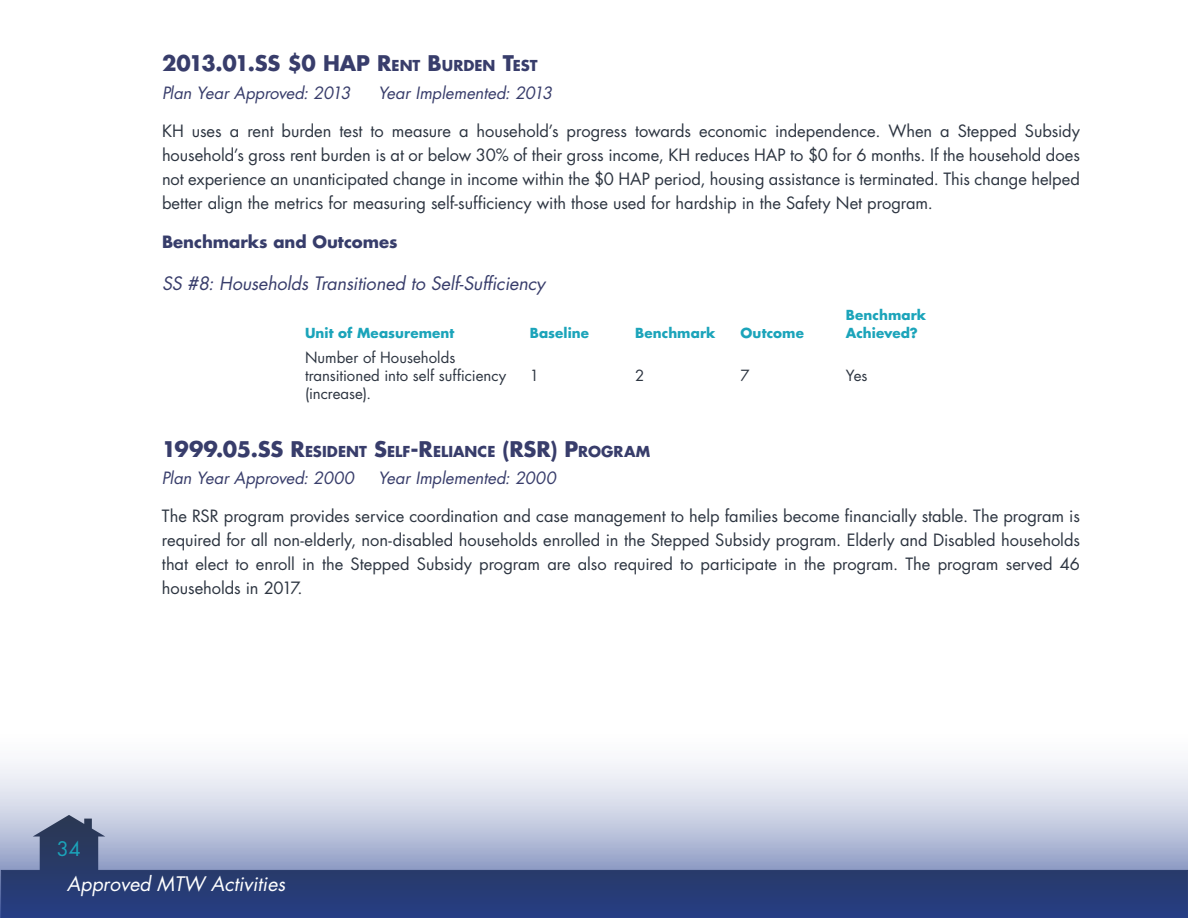
<style>
.page{position:relative;width:1188px;height:918px;background:#fff}
.page>*{position:absolute;margin:0;border:0;box-sizing:border-box;transform-origin:0 0}
.t1{font:700 21px "Futura Std";letter-spacing:-.01em;color:#383d6b}
.t2{font:700 21px "Futura Std";letter-spacing:-.045em;color:#383d6b}
.t3{font:italic 19.5px "Futura Std";color:#fff}
.t4{font:19.5px "Futura Std";color:#1ba4ba}
.t5{font:italic 18px "Futura Std";letter-spacing:-.005em;color:#383d6b}
.t6{font:16.5px/24px "Futura Std";letter-spacing:-.005em;color:#2d3541;text-align:justify}
.t7{font:italic 16.5px "Futura Std";color:#383d6b}
.t8{font:700 16.5px "Futura Std";color:#373d6b}
.t9{font:15px/18px "Futura Std";color:#2d3541}
.t10{font:700 14.7px "Futura Std";letter-spacing:.005em;color:#383d6b}
.t11{font:700 13.5px/18px "Futura Std";letter-spacing:.005em;color:#1ba4ba}
.s1{font-size:14.7px}
.s2{font-size:21px}
</style>
<div class="page">
<svg style="left:0;top:763px;width:1188px;height:155px;background:#949fbf"></svg>
<p class="t2" style="left:162px;top:49px;width:377px">2013.01.SS $0 HAP R<span class="s1">ENT</span> B<span class="s1">URDEN</span> T<span class="s1">EST</span></p>
<p class="t7" style="left:162px;top:82px;width:190px">Plan Year Approved: 2013</p>
<p class="t7" style="left:378px;top:82px;width:176px">Year Implemented: 2013</p>
<p class="t6" style="left:162px;top:119px;width:920px">KH uses a rent burden test to measure a household’s progress towards economic independence. When a Stepped Subsidy household’s gross rent burden is at or below 30% of their gross income, KH reduces HAP to $0 for 6 months. If the household does not experience an unanticipated change in income within the $0 HAP period, housing assistance is terminated. This change helped better align the metrics for measuring self-sufficiency with those used for hardship in the Safety Net program.</p>
<p class="t8" style="left:162px;top:231px;width:237px">Benchmarks and Outcomes</p>
<p class="t5" style="left:162px;top:271px;width:385px">SS #8: Households Transitioned to Self-Sufficiency</p>
<p class="t11" style="left:305px;top:324px;width:151px">Unit of Measurement</p>
<p class="t11" style="left:530px;top:324px;width:61px">Baseline</p>
<p class="t11" style="left:635px;top:324px;width:82px">Benchmark</p>
<p class="t11" style="left:740px;top:324px;width:65px">Outcome</p>
<p class="t11" style="left:846px;top:306px;width:82px">Benchmark<br>Achieved?</p>
<p class="t9" style="left:305px;top:348px;width:203px">Number of Households transitioned into self sufficiency (increase).</p>
<p class="t9" style="left:530px;top:366px;width:11px">1</p>
<p class="t9" style="left:635px;top:366px;width:11px">2</p>
<p class="t9" style="left:741px;top:366px;width:11px">7</p>
<p class="t9" style="left:846px;top:366px;width:23px">Yes</p>
<p class="t1" style="left:162px;top:435px;width:362px">1999.05.SS R<span class="s1">ESIDENT</span> S<span class="s1">ELF</span>-R<span class="s1">ELIANCE</span> (RSR</p>
<p class="t10" style="left:550px;top:441px;width:102px"><span class="s2">) P</span>ROGRAM</p>
<p class="t7" style="left:162px;top:468px;width:194px">Plan Year Approved: 2000</p>
<p class="t7" style="left:378px;top:468px;width:179px">Year Implemented: 2000</p>
<p class="t6" style="left:162px;top:504px;width:920px">The RSR program provides service coordination and case management to help families become financially stable. The program is required for all non-elderly, non-disabled households enrolled in the Stepped Subsidy program. Elderly and Disabled households that elect to enroll in the Stepped Subsidy program are also required to participate in the program. The program served 46 households in 2017.</p>
<p class="t4" style="left:57px;top:836px;width:26px">34</p>
<p class="t3" style="left:67px;top:871px;width:220px">Approved MTW Activities</p>
</div>
